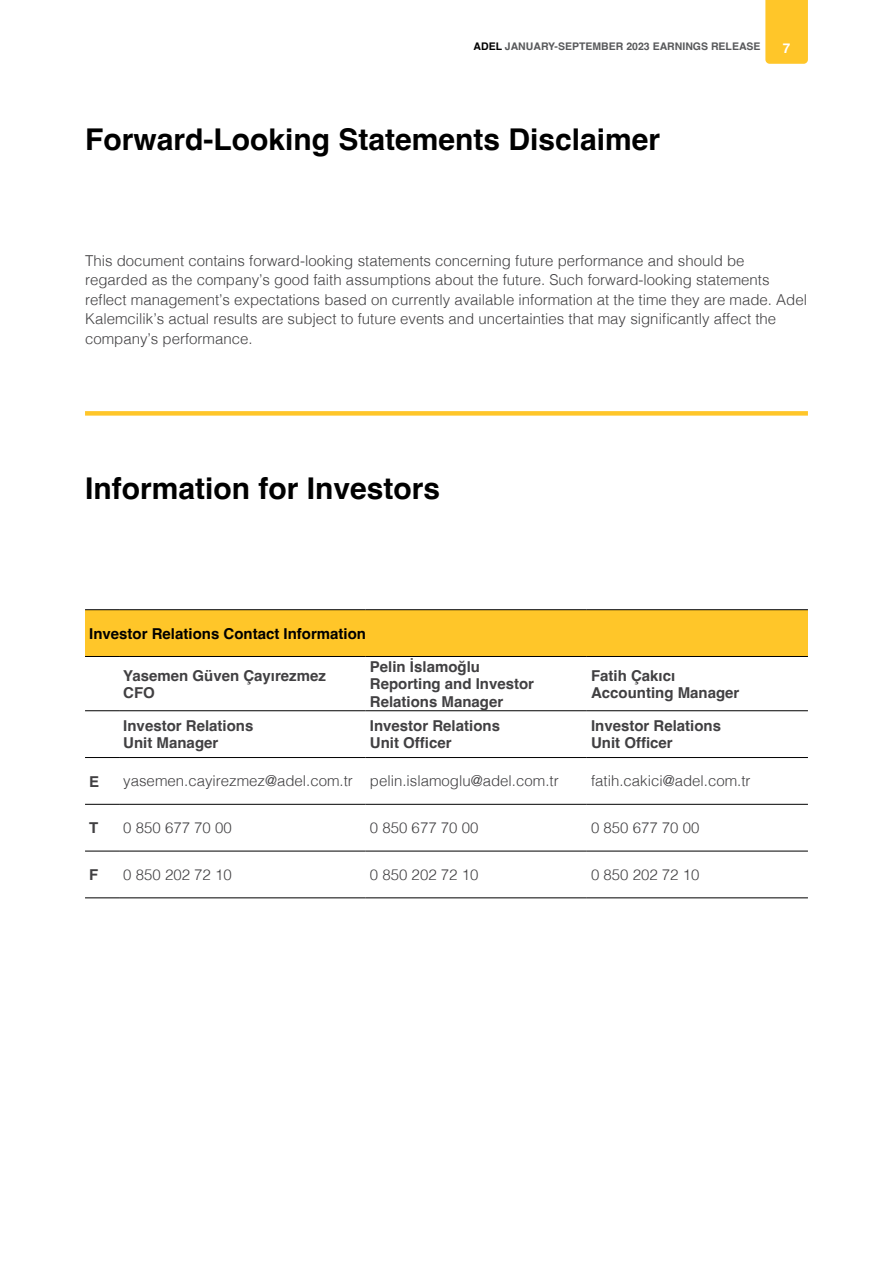
<style>
.page{position:relative;width:893px;height:1263px;background:#fff}
.page>*{position:absolute;margin:0;border:0;box-sizing:border-box;transform-origin:0 0}
.t1{font:700 30px "Helvetica";color:#000}
.t2{font:300 15px/19.5px "Helvetica";color:#414042}
.t3{font:700 15px/17.2px "Helvetica";color:#414042}
.t4{font:700 15px "Helvetica";color:#000}
.t5{font:700 13.5px "Helvetica";color:#fff}
.t6{font:700 10.5px "Helvetica";color:#58595b}
.s1{color:#000}
</style>
<div class="page">
<div style="left:765px;top:0;width:43px;height:64px;background:#ffc629"></div>
<div style="left:85px;top:411px;width:723px;height:5px;background:#ffc629"></div>
<div style="left:85px;top:610px;width:723px;height:46px;background:#ffc629"></div>
<hr style="left:85px;top:609px;width:34px;height:1px;background:#000">
<hr style="left:119px;top:609px;width:247px;height:1px;background:#000">
<hr style="left:366px;top:609px;width:221px;height:1px;background:#000">
<hr style="left:587px;top:609px;width:221px;height:1px;background:#000">
<hr style="left:85px;top:656px;width:34px;height:1px;background:#000">
<hr style="left:119px;top:656px;width:247px;height:1px;background:#000">
<hr style="left:366px;top:656px;width:221px;height:1px;background:#000">
<hr style="left:587px;top:656px;width:221px;height:1px;background:#000">
<hr style="left:85px;top:710px;width:34px;height:1px;background:#000">
<hr style="left:119px;top:710px;width:247px;height:1px;background:#000">
<hr style="left:366px;top:710px;width:221px;height:1px;background:#000">
<hr style="left:587px;top:710px;width:221px;height:1px;background:#000">
<hr style="left:85px;top:757px;width:34px;height:1px;background:#000">
<hr style="left:119px;top:757px;width:247px;height:1px;background:#000">
<hr style="left:366px;top:757px;width:221px;height:1px;background:#000">
<hr style="left:587px;top:757px;width:221px;height:1px;background:#000">
<hr style="left:85px;top:804px;width:34px;height:1px;background:#000">
<hr style="left:119px;top:804px;width:247px;height:1px;background:#000">
<hr style="left:366px;top:804px;width:221px;height:1px;background:#000">
<hr style="left:587px;top:804px;width:221px;height:1px;background:#000">
<hr style="left:85px;top:851px;width:34px;height:1px;background:#000">
<hr style="left:119px;top:851px;width:247px;height:1px;background:#000">
<hr style="left:366px;top:851px;width:221px;height:1px;background:#000">
<hr style="left:587px;top:851px;width:221px;height:1px;background:#000">
<hr style="left:85px;top:897px;width:34px;height:1px;background:#000">
<hr style="left:119px;top:897px;width:247px;height:1px;background:#000">
<hr style="left:366px;top:897px;width:221px;height:1px;background:#000">
<hr style="left:587px;top:897px;width:221px;height:1px;background:#000">
<p class="t6" style="left:473px;top:40px;width:289px"><span class="s1">ADEL</span> JANUARY-SEPTEMBER 2023 EARNINGS RELEASE</p>
<p class="t5" style="left:783px;top:40px;width:9px">7</p>
<h1 class="t1" style="left:85px;top:121px;width:577px">Forward-Looking Statements Disclaimer</h1>
<p class="t2" style="left:85px;top:250px;width:723px">This document contains forward-looking statements concerning future performance and should be regarded as the company’s good faith assumptions about the future. Such forward-looking statements reflect management’s expectations based on currently available information at the time they are made. Adel Kalemcilik’s actual results are subject to future events and uncertainties that may significantly affect the company’s performance.</p>
<h1 class="t1" style="left:85px;top:470px;width:357px">Information for Investors</h1>
<p class="t4" style="left:89px;top:624px;width:278px">Investor Relations Contact Information</p>
<p class="t3" style="left:123px;top:668px;width:204px">Yasemen Güven Çayırezmez<br>CFO</p>
<p class="t3" style="left:370px;top:660px;width:166px">Pelin İslamoğlu<br>Reporting and Investor<br>Relations Manager</p>
<p class="t3" style="left:591px;top:668px;width:150px">Fatih Çakıcı<br>Accounting Manager</p>
<p class="t3" style="left:123px;top:719px;width:132px">Investor Relations<br>Unit Manager</p>
<p class="t3" style="left:370px;top:719px;width:132px">Investor Relations<br>Unit Officer</p>
<p class="t3" style="left:591px;top:719px;width:132px">Investor Relations<br>Unit Officer</p>
<p class="t3" style="left:89px;top:774px;width:12px">E</p>
<p class="t2" style="left:123px;top:770px;width:437px">yasemen.cayirezmez@adel.com.tr pelin.islamoglu@adel.com.tr</p>
<p class="t2" style="left:591px;top:770px;width:161px">fatih.cakici@adel.com.tr</p>
<p class="t3" style="left:89px;top:821px;width:11px">T</p>
<p class="t2" style="left:123px;top:817px;width:110px">0 850 677 70 00</p>
<p class="t2" style="left:370px;top:817px;width:110px">0 850 677 70 00</p>
<p class="t2" style="left:591px;top:817px;width:110px">0 850 677 70 00</p>
<p class="t3" style="left:89px;top:868px;width:11px">F</p>
<p class="t2" style="left:123px;top:864px;width:110px">0 850 202 72 10</p>
<p class="t2" style="left:370px;top:864px;width:110px">0 850 202 72 10</p>
<p class="t2" style="left:591px;top:864px;width:110px">0 850 202 72 10</p>
</div>
